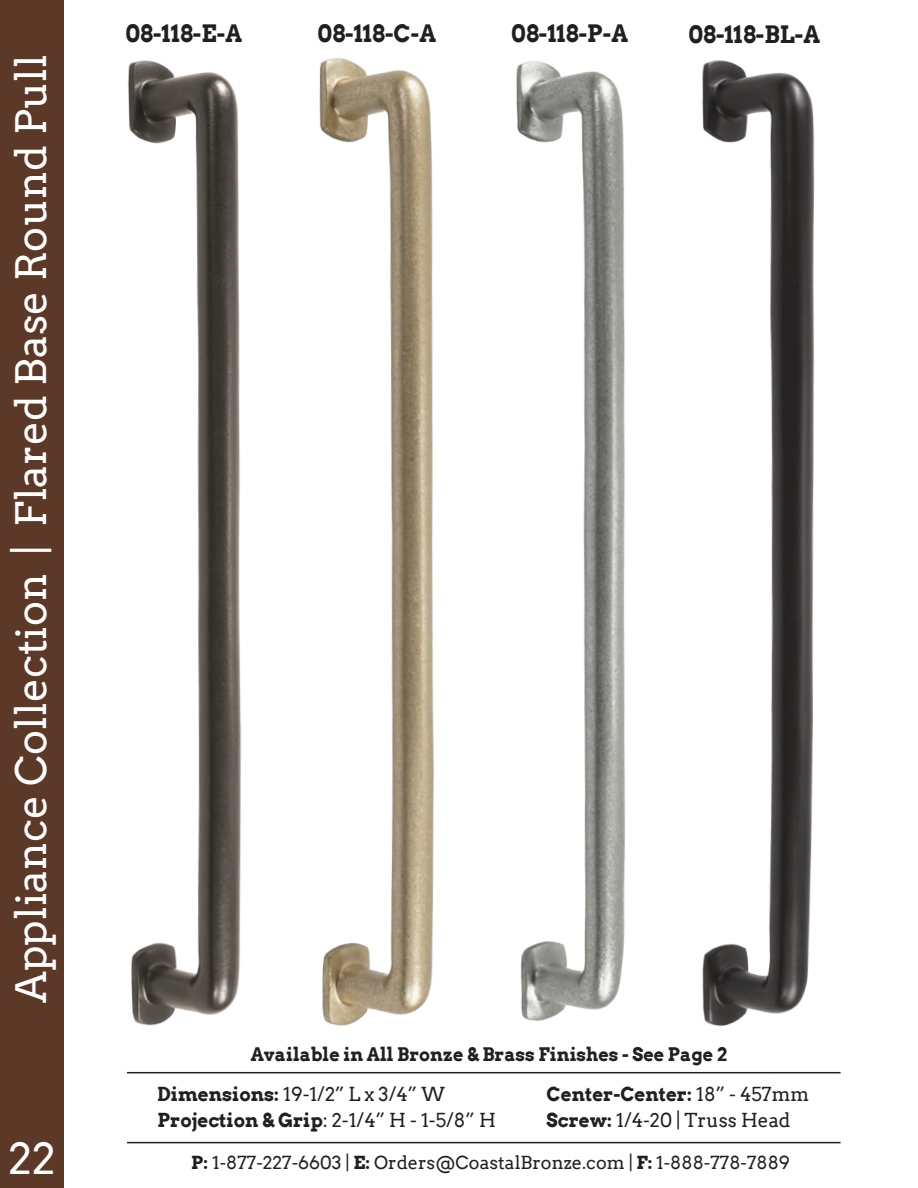
<style>
.page{position:relative;width:918px;height:1188px;background:#fff}
.page>*{position:absolute;margin:0;border:0;box-sizing:border-box;transform-origin:0 0}
.t1{font:43.8px "Arvo";color:#fff}
.t2{font:42px "Arvo";color:#fff}
.t3{font:700 24px "Arvo";color:#231f20;scale:.95 1}
.t4{font:19.35px/26px "Arvo";color:#231f20}
.t5{font:700 18.75px "Arvo";color:#231f20;scale:.96 1}
.t6{font:18px "Arvo";color:#231f20}
.s1{font-weight:700}
</style>
<div class="page">
<div style="left:0;top:0;width:64px;height:1188px;background:#5c3827"></div>
<hr style="left:127px;top:1142px;width:714px;height:1px;background:#231f20">
<hr style="left:127px;top:1072px;width:714px;height:1px;background:#231f20">
<img style="left:694px;top:60px;width:147px;height:1014px">
<img style="left:458px;top:61px;width:236px;height:1013px">
<img style="left:319px;top:58px;width:179px;height:989px">
<img style="left:127px;top:60px;width:179px;height:1014px">
<p class="t2" style="left:6px;top:1003px;width:950px;rotate:-90deg">Appliance Collection | Flared Base Round Pull</p>
<p class="t1" style="left:9px;top:1132px;width:48px">22</p>
<p class="t3" style="left:125px;top:18px;width:124px">08-118-E-A</p>
<p class="t3" style="left:318px;top:18px;width:126px">08-118-C-A</p>
<p class="t3" style="left:511px;top:18px;width:124px">08-118-P-A</p>
<p class="t3" style="left:688px;top:20px;width:140px">08-118-BL-A</p>
<p class="t5" style="left:251px;top:1042px;width:498px">Available in All Bronze &amp; Brass Finishes - See Page 2</p>
<p class="t4" style="left:157px;top:1081px;width:340px"><span class="s1">Dimensions:</span> 19-1/2” L x 3/4” W<br><span class="s1">Projection &amp; Grip</span>: 2-1/4” H - 1-5/8” H</p>
<p class="t4" style="left:547px;top:1081px;width:264px"><span class="s1">Center-Center:</span> 18” - 457mm<br><span class="s1">Screw:</span> 1/4-20 | Truss Head</p>
<p class="t6" style="left:191px;top:1152px;width:600px"><span class="s1">P:</span> 1-877-227-6603 | <span class="s1">E:</span> Orders@CoastalBronze.com | <span class="s1">F:</span> 1-888-778-7889</p>
</div>
